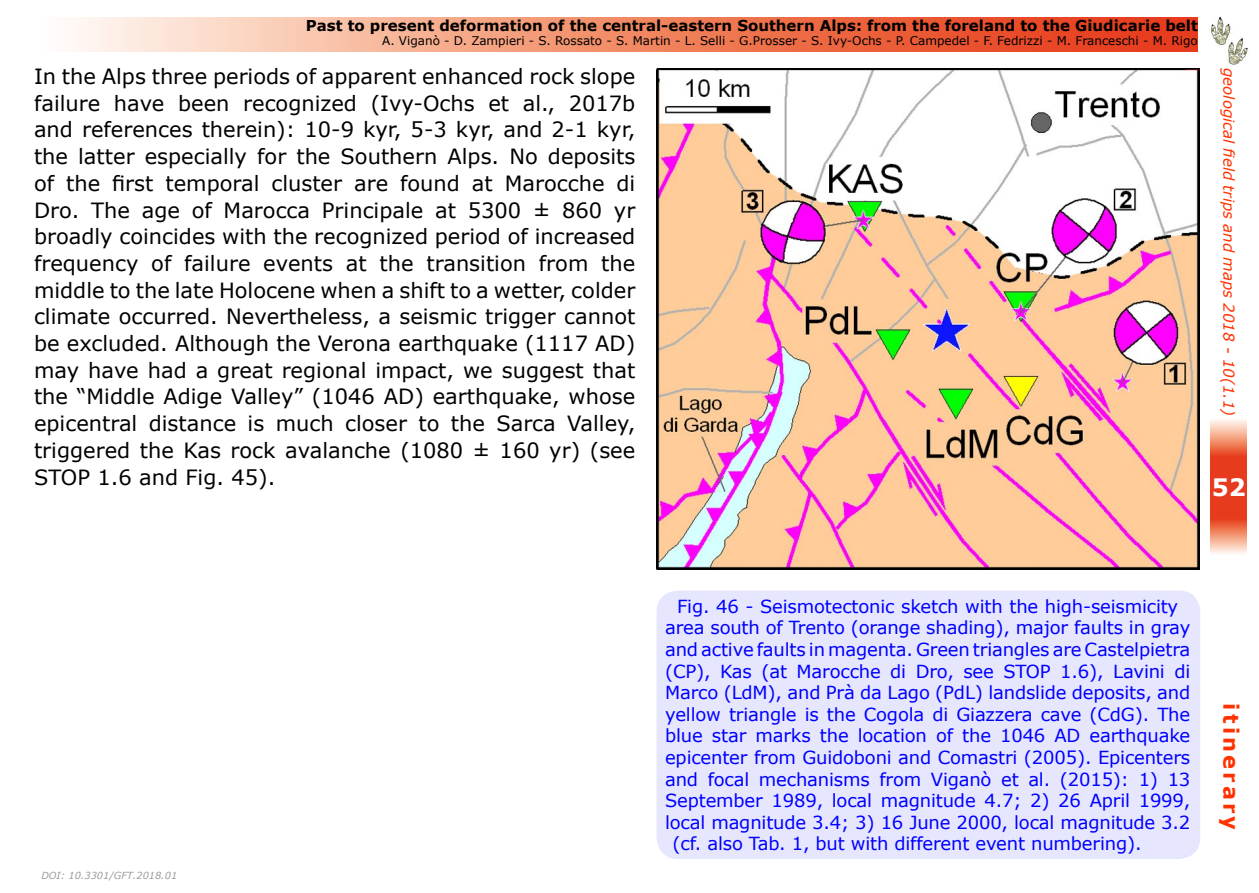
<style>
.page{position:relative;width:1259px;height:893px;background:#fff}
.page>*{position:absolute;margin:0;border:0;box-sizing:border-box;transform-origin:0 0}
.t1{font:700 24px "Verdana";color:#fff}
.t2{font:21px/26.7px "Verdana";color:#000;text-align:justify}
.t3{font:700 21px "Verdana";letter-spacing:.15em;color:#ff3200}
.t4{font:18px "Verdana";letter-spacing:-.01em;color:#00f}
.t5{font:700 15px "Verdana";color:#000}
.t6{font:italic 15px "Verdana";color:#ff3200}
.t7{font:12px "Verdana";color:#000}
.t8{font:italic 9.75px "Verdana";color:#9d9d9c}
</style>
<div class="page">
<svg style="left:1210px;top:420px;width:37px;height:134px;background:#ed6f52"></svg>
<svg style="left:71px;top:17px;width:1126px;height:34px;background:#f18d6f"></svg>
<img style="left:1211px;top:16px;width:37px;height:49px">
<img style="left:656px;top:68px;width:543px;height:501px">
<div style="left:656px;top:591px;width:544px;height:268px;background:#e6e6ff;border-radius:21px"></div>
<p class="t5" style="left:306px;top:15px;width:893px">Past to present deformation of the central-eastern Southern Alps: from the foreland to the Giudicarie belt</p>
<p class="t7" style="left:382px;top:33px;width:817px">A. Viganò - D. Zampieri - S. Rossato - S. Martin - L. Selli - G.Prosser - S. Ivy-Ochs - P. Campedel - F. Fedrizzi - M. Franceschi - M. Rigo</p>
<p class="t2" style="left:34px;top:63px;width:603px">In the Alps three periods of apparent enhanced rock slope failure have been recognized (Ivy-Ochs et al., 2017b and references therein): 10-9 kyr, 5-3 kyr, and 2-1 kyr, the latter especially for the Southern Alps. No deposits of the first temporal cluster are found at Marocche di Dro. The age of Marocca Principale at 5300 ± 860 yr broadly coincides with the recognized period of increased frequency of failure events at the transition from the middle to the late Holocene when a shift to a wetter, colder climate occurred. Nevertheless, a seismic trigger cannot be excluded. Although the Verona earthquake (1117 AD) may have had a great regional impact, we suggest that the “Middle Adige Valley” (1046 AD) earthquake, whose epicentral distance is much closer to the Sarca Valley, triggered the Kas rock avalanche (1080 ± 160 yr) (see STOP 1.6 and Fig. 45).</p>
<p class="t6" style="left:1238px;top:68px;width:350px;rotate:90deg">geological field trips and maps 2018 - 10(1.1)</p>
<p class="t1" style="left:1211px;top:471px;width:36px">52</p>
<p class="t8" style="left:41px;top:870px;width:137px">DOI: 10.3301/GFT.2018.01</p>
<p class="t4" style="left:677px;top:595px;width:503px">Fig. 46 - Seismotectonic sketch with the high-seismicity</p>
<p class="t4" style="left:665px;top:616px;width:527px">area south of Trento (orange shading), major faults in gray</p>
<p class="t4" style="left:665px;top:638px;width:527px">and active faults in magenta. Green triangles are Castelpietra</p>
<p class="t4" style="left:665px;top:660px;width:527px">(CP), Kas (at Marocche di Dro, see STOP 1.6), Lavini di</p>
<p class="t4" style="left:665px;top:681px;width:527px">Marco (LdM), and Prà da Lago (PdL) landslide deposits, and</p>
<p class="t4" style="left:665px;top:703px;width:526px">yellow triangle is the Cogola di Giazzera cave (CdG). The</p>
<p class="t4" style="left:665px;top:724px;width:527px">blue star marks the location of the 1046 AD earthquake</p>
<p class="t4" style="left:665px;top:746px;width:527px">epicenter from Guidoboni and Comastri (2005). Epicenters</p>
<p class="t4" style="left:665px;top:768px;width:527px">and focal mechanisms from Viganò et al. (2015): 1) 13</p>
<p class="t4" style="left:665px;top:789px;width:527px">September 1989, local magnitude 4.7; 2) 26 April 1999,</p>
<p class="t4" style="left:665px;top:811px;width:527px">local magnitude 3.4; 3) 16 June 2000, local magnitude 3.2</p>
<p class="t4" style="left:672px;top:832px;width:470px">(cf. also Tab. 1, but with different event numbering).</p>
<p class="t3" style="left:1244px;top:703px;width:128px;rotate:90deg">itinerary</p>
</div>
